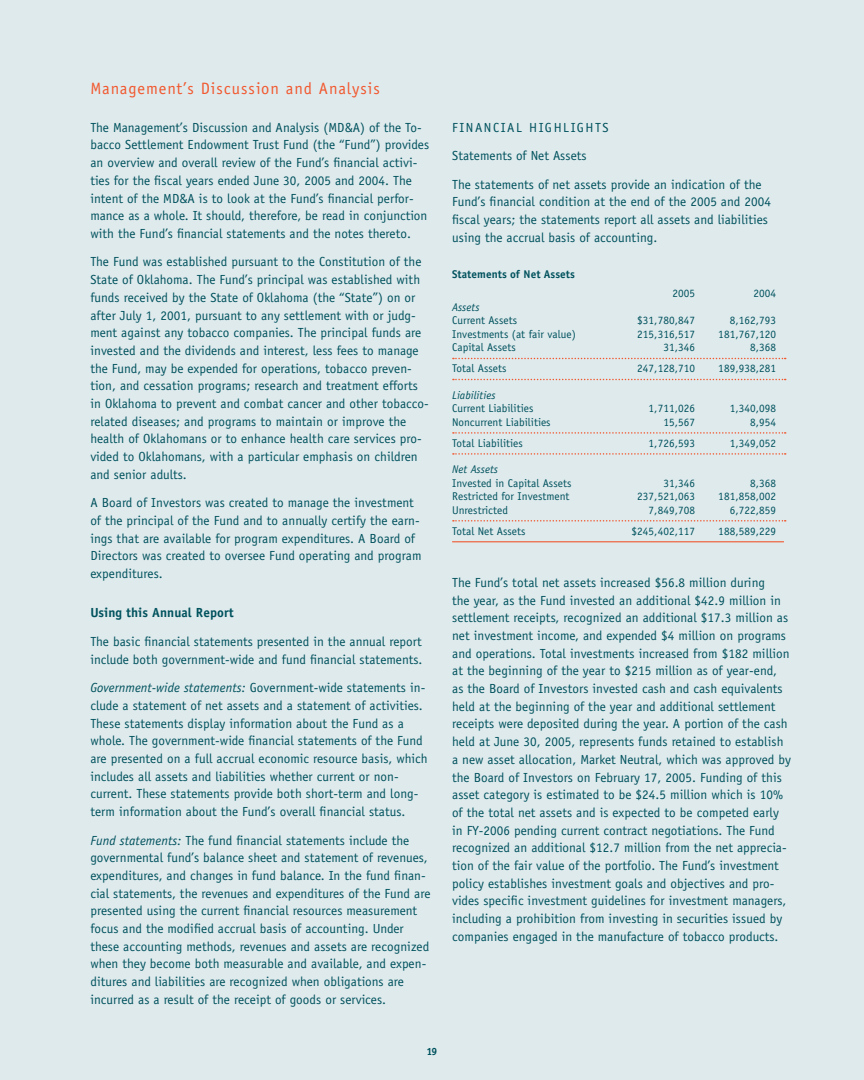
<style>
.page{position:relative;width:864px;height:1080px;background:#dfeaed}
.page>*{position:absolute;margin:0;border:0;box-sizing:border-box;transform-origin:0 0}
.t1{font:16.5px "Officina Sans";letter-spacing:.06em;color:#f1592f}
.t2{font:13.2px/17.7px "Officina Sans";letter-spacing:.005em;color:#00525d}
.t3{font:700 13.2px "Officina Sans";letter-spacing:.005em;color:#00525d}
.t4{font:11.25px "Officina Sans";letter-spacing:.005em;color:#00525d}
.t5{font:italic 11.25px "Officina Sans";letter-spacing:.005em;color:#00525d}
.t6{font:700 11.25px "Officina Sans";letter-spacing:.005em;color:#00525d}
.t7{font:700 10.5px "Officina Sans";color:#00525d}
.s1{font-style:italic}
</style>
<div class="page">
<svg style="left:453px;top:358px;width:333px;height:1px"></svg>
<svg style="left:453px;top:379px;width:333px;height:1px"></svg>
<svg style="left:453px;top:432px;width:333px;height:2px"></svg>
<svg style="left:453px;top:453px;width:333px;height:2px"></svg>
<svg style="left:453px;top:520px;width:333px;height:2px"></svg>
<hr style="left:452px;top:541px;width:332px;height:1px;background:#f1592f">
<p class="t1" style="left:90px;top:79px;width:291px">Management’s Discussion and Analysis</p>
<p class="t2" style="left:90px;top:118px;width:340px">The Management’s Discussion and Analysis (MD&amp;A) of the To&shy;bacco Settlement Endowment Trust Fund (the “Fund”) provides an overview and overall review of the Fund’s financial activi&shy;ties for the fiscal years ended June 30, 2005 and 2004. The intent of the MD&amp;A is to look at the Fund’s financial perfor&shy;mance as a whole. It should, therefore, be read in conjunction with the Fund’s financial statements and the notes thereto.</p>
<p class="t2" style="left:90px;top:253px;width:340px">The Fund was established pursuant to the Constitution of the State of Oklahoma. The Fund’s principal was established with funds received by the State of Oklahoma (the “State”) on or after July 1, 2001, pursuant to any settlement with or judg&shy;ment against any tobacco companies. The principal funds are invested and the dividends and interest, less fees to manage the Fund, may be expended for operations, tobacco preven&shy;tion, and cessation programs; research and treatment efforts in Oklahoma to prevent and combat cancer and other tobacco&shy;related diseases; and programs to maintain or improve the health of Oklahomans or to enhance health care services pro&shy;vided to Oklahomans, with a particular emphasis on children and senior adults.</p>
<p class="t2" style="left:90px;top:494px;width:333px">A Board of Investors was created to manage the investment of the principal of the Fund and to annually certify the earn&shy;ings that are available for program expenditures. A Board of Directors was created to oversee Fund operating and program expenditures.</p>
<p class="t3" style="left:90px;top:605px;width:145px">Using this Annual Report</p>
<p class="t2" style="left:90px;top:633px;width:333px">The basic financial statements presented in the annual report include both government-wide and fund financial statements.</p>
<p class="t2" style="left:90px;top:679px;width:339px"><span class="s1">Government-wide statements:</span> Government-wide statements in&shy;clude a statement of net assets and a statement of activities.<br>These statements display information about the Fund as a whole. The government-wide financial statements of the Fund are presented on a full accrual economic resource basis, which includes all assets and liabilities whether current or non&shy;current. These statements provide both short-term and long&shy;term information about the Fund’s overall financial status.</p>
<p class="t2" style="left:90px;top:831px;width:342px"><span class="s1">Fund statements:</span> The fund financial statements include the governmental fund’s balance sheet and statement of revenues, expenditures, and changes in fund balance. In the fund finan&shy;cial statements, the revenues and expenditures of the Fund are presented using the current financial resources measurement focus and the modified accrual basis of accounting. Under these accounting methods, revenues and assets are recognized when they become both measurable and available, and expen&shy;ditures and liabilities are recognized when obligations are incurred as a result of the receipt of goods or services.</p>
<p class="t2" style="left:452px;top:113px;width:311px;line-height:28.5px">FINANCIAL HIGHLIGHTS<br>Statements of Net Assets<br>The statements of net assets provide an indication of the</p>
<p class="t2" style="left:452px;top:193px;width:320px">Fund’s financial condition at the end of the 2005 and 2004 fiscal years; the statements report all assets and liabilities using the accrual basis of accounting.</p>
<p class="t6" style="left:452px;top:268px;width:124px">Statements of Net Assets</p>
<p class="t4" style="left:672px;top:287px;width:24px">2005</p>
<p class="t4" style="left:754px;top:287px;width:24px">2004</p>
<p class="t5" style="left:452px;top:301px;width:29px">Assets</p>
<p class="t4" style="left:452px;top:314px;width:66px">Current Assets</p>
<p class="t4" style="left:637px;top:314px;width:59px">$31,780,847</p>
<p class="t4" style="left:730px;top:314px;width:48px">8,162,793</p>
<p class="t4" style="left:452px;top:327px;width:125px">Investments (at fair value)</p>
<p class="t4" style="left:637px;top:327px;width:59px">215,316,517</p>
<p class="t4" style="left:718px;top:327px;width:59px">181,767,120</p>
<p class="t4" style="left:452px;top:341px;width:65px">Capital Assets</p>
<p class="t4" style="left:663px;top:341px;width:33px">31,346</p>
<p class="t4" style="left:750px;top:341px;width:28px">8,368</p>
<p class="t4" style="left:452px;top:362px;width:56px">Total Assets</p>
<p class="t4" style="left:637px;top:362px;width:59px">247,128,710</p>
<p class="t4" style="left:718px;top:362px;width:59px">189,938,281</p>
<p class="t5" style="left:452px;top:388px;width:45px">Liabilities</p>
<p class="t4" style="left:452px;top:402px;width:83px">Current Liabilities</p>
<p class="t4" style="left:649px;top:402px;width:48px">1,711,026</p>
<p class="t4" style="left:730px;top:402px;width:48px">1,340,098</p>
<p class="t4" style="left:452px;top:415px;width:100px">Noncurrent Liabilities</p>
<p class="t4" style="left:663px;top:415px;width:33px">15,567</p>
<p class="t4" style="left:750px;top:415px;width:28px">8,954</p>
<p class="t4" style="left:452px;top:436px;width:72px">Total Liabilities</p>
<p class="t4" style="left:649px;top:436px;width:48px">1,726,593</p>
<p class="t4" style="left:730px;top:436px;width:48px">1,349,052</p>
<p class="t5" style="left:452px;top:463px;width:47px">Net Assets</p>
<p class="t4" style="left:452px;top:476px;width:121px">Invested in Capital Assets</p>
<p class="t4" style="left:663px;top:476px;width:33px">31,346</p>
<p class="t4" style="left:750px;top:476px;width:28px">8,368</p>
<p class="t4" style="left:452px;top:490px;width:119px">Restricted for Investment</p>
<p class="t4" style="left:637px;top:490px;width:59px">237,521,063</p>
<p class="t4" style="left:718px;top:490px;width:59px">181,858,002</p>
<p class="t4" style="left:452px;top:503px;width:57px">Unrestricted</p>
<p class="t4" style="left:649px;top:503px;width:48px">7,849,708</p>
<p class="t4" style="left:730px;top:503px;width:48px">6,722,859</p>
<p class="t4" style="left:452px;top:524px;width:75px">Total Net Assets</p>
<p class="t4" style="left:632px;top:524px;width:65px">$245,402,117</p>
<p class="t4" style="left:718px;top:524px;width:59px">188,589,229</p>
<p class="t2" style="left:452px;top:574px;width:340px">The Fund’s total net assets increased $56.8 million during<br>the year, as the Fund invested an additional $42.9 million in settlement receipts, recognized an additional $17.3 million as net investment income, and expended $4 million on programs and operations. Total investments increased from $182 million at the beginning of the year to $215 million as of year-end, as the Board of Investors invested cash and cash equivalents held at the beginning of the year and additional settlement receipts were deposited during the year. A portion of the cash held at June 30, 2005, represents funds retained to establish a new asset allocation, Market Neutral, which was approved by the Board of Investors on February 17, 2005. Funding of this asset category is estimated to be $24.5 million which is 10% of the total net assets and is expected to be competed early in FY-2006 pending current contract negotiations. The Fund recognized an additional $12.7 million from the net apprecia&shy;tion of the fair value of the portfolio. The Fund’s investment policy establishes investment goals and objectives and pro&shy;vides specific investment guidelines for investment managers, including a prohibition from investing in securities issued by companies engaged in the manufacture of tobacco products.</p>
<p class="t7" style="left:426px;top:1045px;width:12px">19</p>
</div>
